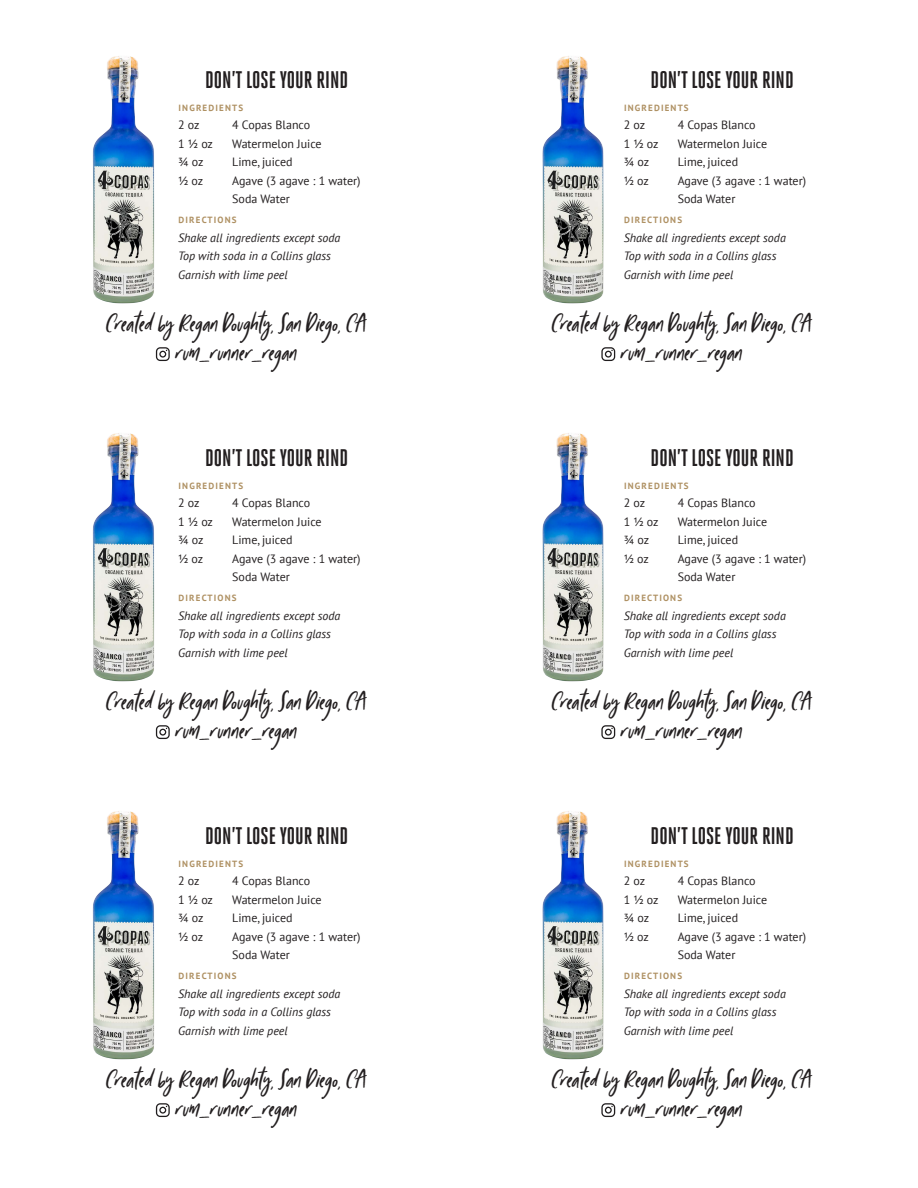
<style>
.page{position:relative;width:918px;height:1188px;background:#fff}
.page>*{position:absolute;margin:0;border:0;box-sizing:border-box;transform-origin:0 0}
.t1{font:700 24px "Heroic Condensed";color:#231f20}
.handwriting_note{font:22.5px "Wonderfall Script";color:#231f20}
.cocktail_ingredients{font:12px "PT Sans";color:#231f20}
.cocktail_instruction{font:italic 12px "PT Sans";color:#231f20}
.taste_serve{font:700 9px "PT Sans";letter-spacing:.13em;color:#af9163}
</style>
<div class="page">
<img style="left:542px;top:56px;width:62px;height:248px">
<svg style="left:156px;top:347px;width:14px;height:14px"></svg>
<svg style="left:601px;top:347px;width:14px;height:14px"></svg>
<svg style="left:156px;top:725px;width:14px;height:14px"></svg>
<svg style="left:601px;top:725px;width:14px;height:14px"></svg>
<svg style="left:156px;top:1103px;width:14px;height:14px"></svg>
<svg style="left:601px;top:1103px;width:14px;height:14px"></svg>
<img style="left:92px;top:56px;width:63px;height:248px">
<img style="left:542px;top:433px;width:62px;height:249px">
<img style="left:92px;top:433px;width:63px;height:249px">
<img style="left:542px;top:811px;width:62px;height:249px">
<img style="left:92px;top:811px;width:63px;height:249px">
<p class="t1" style="left:205px;top:66px;width:145px">DON’T LOSE YOUR RIND</p>
<p class="taste_serve" style="left:179px;top:102px;width:66px">INGREDIENTS</p>
<p class="cocktail_ingredients" style="left:178px;top:117px;width:23px">2 oz</p>
<p class="cocktail_ingredients" style="left:232px;top:117px;width:79px">4 Copas Blanco</p>
<p class="cocktail_ingredients" style="left:178px;top:136px;width:36px">1 ½ oz</p>
<p class="cocktail_ingredients" style="left:232px;top:136px;width:91px">Watermelon Juice</p>
<p class="cocktail_ingredients" style="left:178px;top:155px;width:27px">¾ oz</p>
<p class="cocktail_ingredients" style="left:232px;top:155px;width:62px">Lime, juiced</p>
<p class="cocktail_ingredients" style="left:178px;top:173px;width:27px">½ oz</p>
<p class="cocktail_ingredients" style="left:232px;top:173px;width:130px">Agave (3 agave : 1 water)</p>
<p class="cocktail_ingredients" style="left:232px;top:192px;width:59px">Soda Water</p>
<p class="taste_serve" style="left:179px;top:214px;width:60px">DIRECTIONS</p>
<p class="cocktail_instruction" style="left:178px;top:230px;width:164px">Shake all ingredients except soda</p>
<p class="cocktail_instruction" style="left:178px;top:249px;width:154px">Top with soda in a Collins glass</p>
<p class="cocktail_instruction" style="left:178px;top:267px;width:111px">Garnish with lime peel</p>
<p class="handwriting_note" style="left:106px;top:310px;width:263px">Created by Regan Doughty, San Diego, CA</p>
<p class="handwriting_note" style="left:175px;top:339px;width:123px">rum_runner_regan</p>
<p class="t1" style="left:205px;top:444px;width:145px">DON’T LOSE YOUR RIND</p>
<p class="taste_serve" style="left:179px;top:480px;width:66px">INGREDIENTS</p>
<p class="cocktail_ingredients" style="left:178px;top:495px;width:23px">2 oz</p>
<p class="cocktail_ingredients" style="left:232px;top:495px;width:79px">4 Copas Blanco</p>
<p class="cocktail_ingredients" style="left:178px;top:514px;width:36px">1 ½ oz</p>
<p class="cocktail_ingredients" style="left:232px;top:514px;width:91px">Watermelon Juice</p>
<p class="cocktail_ingredients" style="left:178px;top:533px;width:27px">¾ oz</p>
<p class="cocktail_ingredients" style="left:232px;top:533px;width:62px">Lime, juiced</p>
<p class="cocktail_ingredients" style="left:178px;top:551px;width:27px">½ oz</p>
<p class="cocktail_ingredients" style="left:232px;top:551px;width:130px">Agave (3 agave : 1 water)</p>
<p class="cocktail_ingredients" style="left:232px;top:570px;width:59px">Soda Water</p>
<p class="taste_serve" style="left:179px;top:592px;width:60px">DIRECTIONS</p>
<p class="cocktail_instruction" style="left:178px;top:608px;width:164px">Shake all ingredients except soda</p>
<p class="cocktail_instruction" style="left:178px;top:627px;width:154px">Top with soda in a Collins glass</p>
<p class="cocktail_instruction" style="left:178px;top:645px;width:111px">Garnish with lime peel</p>
<p class="handwriting_note" style="left:106px;top:688px;width:263px">Created by Regan Doughty, San Diego, CA</p>
<p class="handwriting_note" style="left:175px;top:717px;width:123px">rum_runner_regan</p>
<p class="t1" style="left:205px;top:822px;width:145px">DON’T LOSE YOUR RIND</p>
<p class="taste_serve" style="left:179px;top:858px;width:66px">INGREDIENTS</p>
<p class="cocktail_ingredients" style="left:178px;top:873px;width:23px">2 oz</p>
<p class="cocktail_ingredients" style="left:232px;top:873px;width:79px">4 Copas Blanco</p>
<p class="cocktail_ingredients" style="left:178px;top:892px;width:36px">1 ½ oz</p>
<p class="cocktail_ingredients" style="left:232px;top:892px;width:91px">Watermelon Juice</p>
<p class="cocktail_ingredients" style="left:178px;top:911px;width:27px">¾ oz</p>
<p class="cocktail_ingredients" style="left:232px;top:911px;width:62px">Lime, juiced</p>
<p class="cocktail_ingredients" style="left:178px;top:929px;width:27px">½ oz</p>
<p class="cocktail_ingredients" style="left:232px;top:929px;width:130px">Agave (3 agave : 1 water)</p>
<p class="cocktail_ingredients" style="left:232px;top:948px;width:59px">Soda Water</p>
<p class="taste_serve" style="left:179px;top:970px;width:60px">DIRECTIONS</p>
<p class="cocktail_instruction" style="left:178px;top:986px;width:164px">Shake all ingredients except soda</p>
<p class="cocktail_instruction" style="left:178px;top:1005px;width:154px">Top with soda in a Collins glass</p>
<p class="cocktail_instruction" style="left:178px;top:1023px;width:111px">Garnish with lime peel</p>
<p class="handwriting_note" style="left:106px;top:1066px;width:263px">Created by Regan Doughty, San Diego, CA</p>
<p class="handwriting_note" style="left:175px;top:1095px;width:123px">rum_runner_regan</p>
<p class="t1" style="left:651px;top:66px;width:145px">DON’T LOSE YOUR RIND</p>
<p class="taste_serve" style="left:624px;top:102px;width:66px">INGREDIENTS</p>
<p class="cocktail_ingredients" style="left:624px;top:117px;width:23px">2 oz</p>
<p class="cocktail_ingredients" style="left:678px;top:117px;width:79px">4 Copas Blanco</p>
<p class="cocktail_ingredients" style="left:624px;top:136px;width:36px">1 ½ oz</p>
<p class="cocktail_ingredients" style="left:678px;top:136px;width:91px">Watermelon Juice</p>
<p class="cocktail_ingredients" style="left:624px;top:155px;width:27px">¾ oz</p>
<p class="cocktail_ingredients" style="left:678px;top:155px;width:62px">Lime, juiced</p>
<p class="cocktail_ingredients" style="left:624px;top:173px;width:27px">½ oz</p>
<p class="cocktail_ingredients" style="left:678px;top:173px;width:130px">Agave (3 agave : 1 water)</p>
<p class="cocktail_ingredients" style="left:678px;top:192px;width:59px">Soda Water</p>
<p class="taste_serve" style="left:624px;top:214px;width:60px">DIRECTIONS</p>
<p class="cocktail_instruction" style="left:624px;top:230px;width:164px">Shake all ingredients except soda</p>
<p class="cocktail_instruction" style="left:624px;top:249px;width:154px">Top with soda in a Collins glass</p>
<p class="cocktail_instruction" style="left:624px;top:267px;width:111px">Garnish with lime peel</p>
<p class="handwriting_note" style="left:551px;top:310px;width:263px">Created by Regan Doughty, San Diego, CA</p>
<p class="handwriting_note" style="left:621px;top:339px;width:123px">rum_runner_regan</p>
<p class="t1" style="left:651px;top:444px;width:145px">DON’T LOSE YOUR RIND</p>
<p class="taste_serve" style="left:624px;top:480px;width:66px">INGREDIENTS</p>
<p class="cocktail_ingredients" style="left:624px;top:495px;width:23px">2 oz</p>
<p class="cocktail_ingredients" style="left:678px;top:495px;width:79px">4 Copas Blanco</p>
<p class="cocktail_ingredients" style="left:624px;top:514px;width:36px">1 ½ oz</p>
<p class="cocktail_ingredients" style="left:678px;top:514px;width:91px">Watermelon Juice</p>
<p class="cocktail_ingredients" style="left:624px;top:533px;width:27px">¾ oz</p>
<p class="cocktail_ingredients" style="left:678px;top:533px;width:62px">Lime, juiced</p>
<p class="cocktail_ingredients" style="left:624px;top:551px;width:27px">½ oz</p>
<p class="cocktail_ingredients" style="left:678px;top:551px;width:130px">Agave (3 agave : 1 water)</p>
<p class="cocktail_ingredients" style="left:678px;top:570px;width:59px">Soda Water</p>
<p class="taste_serve" style="left:624px;top:592px;width:60px">DIRECTIONS</p>
<p class="cocktail_instruction" style="left:624px;top:608px;width:164px">Shake all ingredients except soda</p>
<p class="cocktail_instruction" style="left:624px;top:627px;width:154px">Top with soda in a Collins glass</p>
<p class="cocktail_instruction" style="left:624px;top:645px;width:111px">Garnish with lime peel</p>
<p class="handwriting_note" style="left:551px;top:688px;width:263px">Created by Regan Doughty, San Diego, CA</p>
<p class="handwriting_note" style="left:621px;top:717px;width:123px">rum_runner_regan</p>
<p class="t1" style="left:651px;top:822px;width:145px">DON’T LOSE YOUR RIND</p>
<p class="taste_serve" style="left:624px;top:858px;width:66px">INGREDIENTS</p>
<p class="cocktail_ingredients" style="left:624px;top:873px;width:23px">2 oz</p>
<p class="cocktail_ingredients" style="left:678px;top:873px;width:79px">4 Copas Blanco</p>
<p class="cocktail_ingredients" style="left:624px;top:892px;width:36px">1 ½ oz</p>
<p class="cocktail_ingredients" style="left:678px;top:892px;width:91px">Watermelon Juice</p>
<p class="cocktail_ingredients" style="left:624px;top:911px;width:27px">¾ oz</p>
<p class="cocktail_ingredients" style="left:678px;top:911px;width:62px">Lime, juiced</p>
<p class="cocktail_ingredients" style="left:624px;top:929px;width:27px">½ oz</p>
<p class="cocktail_ingredients" style="left:678px;top:929px;width:130px">Agave (3 agave : 1 water)</p>
<p class="cocktail_ingredients" style="left:678px;top:948px;width:59px">Soda Water</p>
<p class="taste_serve" style="left:624px;top:970px;width:60px">DIRECTIONS</p>
<p class="cocktail_instruction" style="left:624px;top:986px;width:164px">Shake all ingredients except soda</p>
<p class="cocktail_instruction" style="left:624px;top:1005px;width:154px">Top with soda in a Collins glass</p>
<p class="cocktail_instruction" style="left:624px;top:1023px;width:111px">Garnish with lime peel</p>
<p class="handwriting_note" style="left:551px;top:1066px;width:263px">Created by Regan Doughty, San Diego, CA</p>
<p class="handwriting_note" style="left:621px;top:1095px;width:123px">rum_runner_regan</p>
</div>
